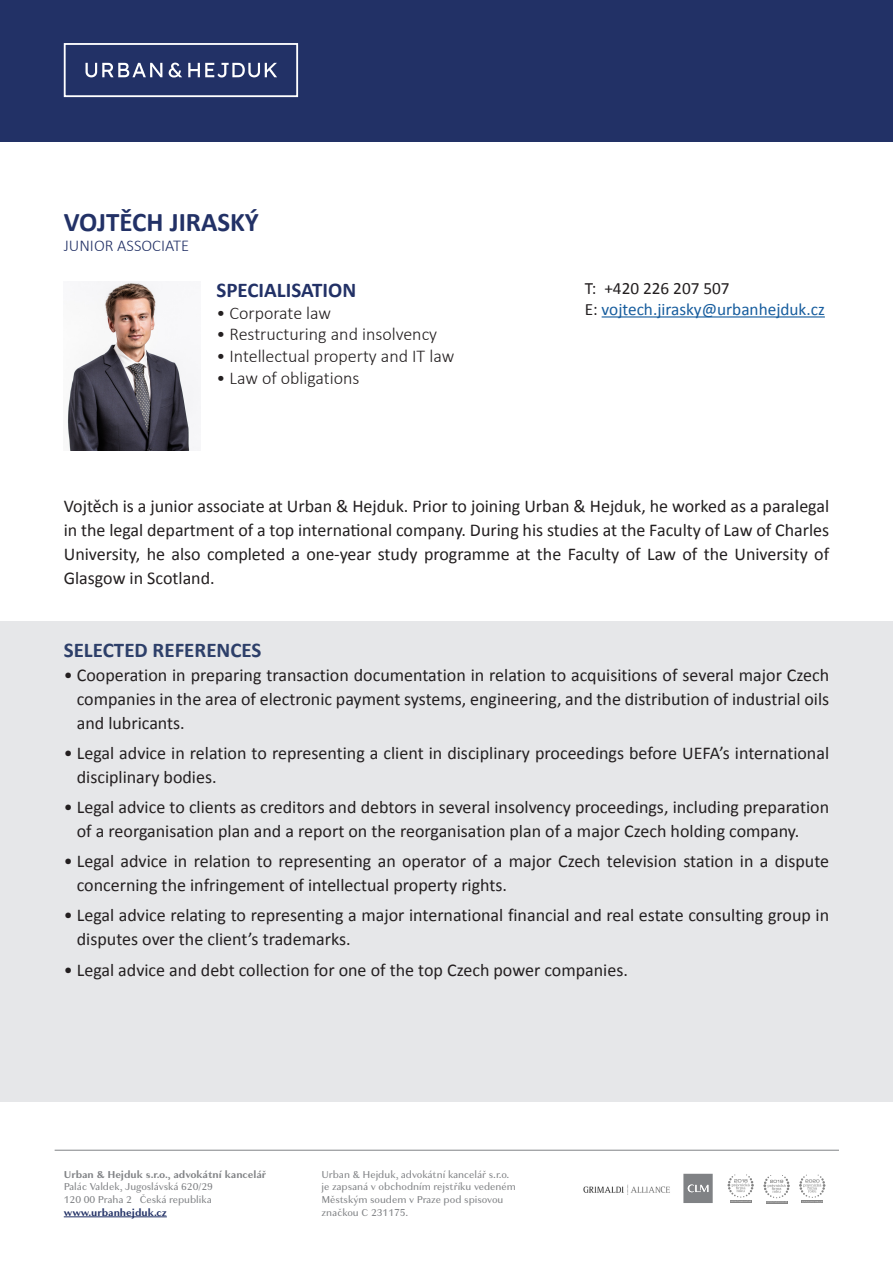
<style>
.page{position:relative;width:893px;height:1263px;background:#fff}
.page>*{position:absolute;margin:0;border:0;box-sizing:border-box;transform-origin:0 0}
.t1{font:700 27px "Calibri";color:#223166}
.t2{font:700 21px "Calibri";color:#2d3f69}
.t3{font:700 21px "Calibri";color:#223166}
.t4{font:18px/24px "Calibri";color:#231f20}
.t5{font:300 18px "Calibri";color:#231f20}
.t6{font:17.25px "Calibri";color:#175d9e}
.t7{font:17.25px "Calibri";color:#231f20}
.t8{font:300 16.5px "Calibri";color:#223166}
.t9{font:10.5px/12.6px "Granville";color:#808285}
.t10{font:700 10.5px "Granville";color:#808285}
.t11{font:700 10.5px "Granville";color:#223166}
.s1{color:#231f20}
</style>
<div class="page">
<div style="left:0;top:621px;width:893px;height:481px;background:#e6e7e9"></div>
<img style="left:67px;top:281px;width:127px;height:169px">
<hr style="left:64px;top:1216px;width:103px;height:1px;background:#223166">
<hr style="left:55px;top:1150px;width:784px;height:1px;background:#808285">
<hr style="left:602px;top:316px;width:223px;height:2px;background:#175d9e">
<div style="left:0;top:0;width:893px;height:142px;background:#223166"></div>
<svg style="left:86px;top:63px;width:76px;height:14px"></svg>
<svg style="left:169px;top:63px;width:13px;height:14px"></svg>
<svg style="left:188px;top:63px;width:89px;height:14px"></svg>
<div style="left:64px;top:43px;width:234px;height:54px;border:2px solid #fff"></div>
<hr style="left:730px;top:1200px;width:21px;height:3px;background:#858585">
<svg style="left:727px;top:1174px;width:27px;height:28px"></svg>
<svg style="left:763px;top:1175px;width:27px;height:28px"></svg>
<hr style="left:801px;top:1200px;width:22px;height:3px;background:#868686">
<svg style="left:799px;top:1174px;width:26px;height:28px"></svg>
<svg style="left:683px;top:1174px;width:30px;height:29px"></svg>
<img style="left:583px;top:1184px;width:87px;height:11px">
<p class="t1" style="left:64px;top:203px;width:197px">VOJTĚCH JIRASKÝ</p>
<p class="t8" style="left:64px;top:235px;width:127px">JUNIOR ASSOCIATE</p>
<p class="t3" style="left:216px;top:275px;width:141px">SPECIALISATION</p>
<p class="t5" style="left:216px;top:302px;width:116px">• Corporate law</p>
<p class="t5" style="left:216px;top:323px;width:222px">• Restructuring and insolvency</p>
<p class="t5" style="left:216px;top:345px;width:239px">• Intellectual property and IT law</p>
<p class="t5" style="left:216px;top:366px;width:145px">• Law of obligations</p>
<p class="t7" style="left:585px;top:277px;width:146px">T: +420 226 207 507</p>
<p class="t6" style="left:585px;top:297px;width:242px"><span class="s1">E:</span> vojtech.jirasky@urbanhejduk.cz</p>
<p class="t4" style="left:64px;top:493px;width:767px;text-align:justify">Vojtěch is a junior associate at Urban &amp; Hejduk. Prior to joining Urban &amp; Hejduk, he worked as a paralegal in the legal department of a top international company. During his studies at the Faculty of Law of Charles University, he also completed a one-year study programme at the Faculty of Law of the University of Glasgow in Scotland.</p>
<p class="t2" style="left:64px;top:635px;width:199px">SELECTED REFERENCES</p>
<p class="t4" style="left:77px;top:662px;width:754px;text-align:justify;text-indent:-13px">• Cooperation in preparing transaction documentation in relation to acquisitions of several major Czech companies in the area of electronic payment systems, engineering, and the distribution of industrial oils and lubricants.</p>
<p class="t4" style="left:77px;top:740px;width:754px;text-indent:-13px">• Legal advice in relation to representing a client in disciplinary proceedings before UEFA’s international disciplinary bodies.</p>
<p class="t4" style="left:77px;top:794px;width:754px;text-indent:-13px">• Legal advice to clients as creditors and debtors in several insolvency proceedings, including preparation of a reorganisation plan and a report on the reorganisation plan of a major Czech holding company.</p>
<p class="t4" style="left:77px;top:848px;width:754px;text-indent:-13px">• Legal advice in relation to representing an operator of a major Czech television station in a dispute concerning the infringement of intellectual property rights.</p>
<p class="t4" style="left:77px;top:902px;width:754px;text-indent:-13px">• Legal advice relating to representing a major international financial and real estate consulting group in disputes over the client’s trademarks.</p>
<p class="t4" style="left:64px;top:958px;width:566px">• Legal advice and debt collection for one of the top Czech power companies.</p>
<p class="t10" style="left:64px;top:1167px;width:204px">Urban &amp; Hejduk s.r.o., advokátní kancelář</p>
<p class="t9" style="left:64px;top:1181px;width:151px">Palác Valdek, Jugoslávská 620/29</p>
<p class="t9" style="left:64px;top:1193px;width:149px">120 00 Praha 2 Česká republika</p>
<p class="t11" style="left:64px;top:1205px;width:105px">www.urbanhejduk.cz</p>
<p class="t9" style="left:321px;top:1168px;width:196px">Urban &amp; Hejduk, advokátní kancelář s.r.o. je zapsaná v obchodním rejstříku vedeném Městským soudem v Praze pod spisovou značkou C 231175.</p>
</div>
